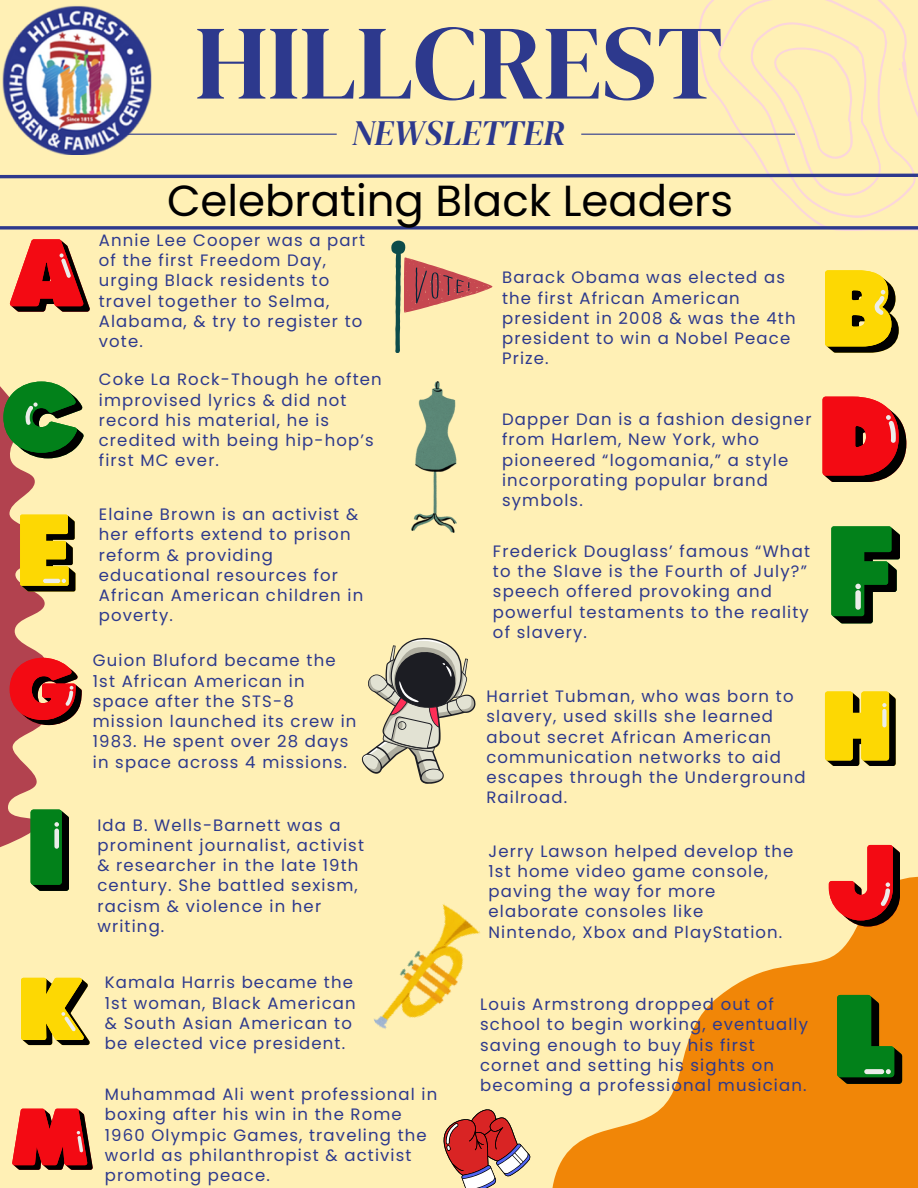
<style>
.page{position:relative;width:918px;height:1188px;background:#fff0b5}
.page>*{position:absolute;margin:0;border:0;box-sizing:border-box;transform-origin:0 0}
.t1{font:105.45px "DM Serif Display";color:#2d398d}
.t2{font:43.5px "Poppins";color:#000}
.t3{font:italic 35.25px "DM Serif Display";color:#2d398d}
.t4{font:16.5px/20.2px "Poppins";letter-spacing:.07em;color:#2d398d}
</style>
<div class="page">
<svg style="left:698px;top:0;width:220px;height:231px"></svg>
<svg style="left:0;top:172px;width:918px;height:8px"></svg>
<img style="left:2px;top:5px;width:149px;height:149px">
<svg style="left:0;top:226px;width:918px;height:4px;background:#4d5493"></svg>
<hr style="left:123px;top:134px;width:214px;height:1px;background:#2d398d">
<hr style="left:581px;top:134px;width:214px;height:1px;background:#2d398d">
<svg style="left:552px;top:964px;width:244px;height:224px;fill:#f18607"></svg>
<svg style="left:10px;top:239px;width:80px;height:72px"></svg>
<svg style="left:0;top:381px;width:84px;height:510px"></svg>
<svg style="left:21px;top:978px;width:69px;height:67px;background:#d5ba20"></svg>
<svg style="left:825px;top:270px;width:74px;height:82px;background:#d3b718"></svg>
<svg style="left:823px;top:397px;width:83px;height:85px;background:#d02626"></svg>
<svg style="left:831px;top:526px;width:69px;height:97px"></svg>
<svg style="left:825px;top:691px;width:71px;height:75px;background:#cdb00d"></svg>
<svg style="left:796px;top:845px;width:122px;height:343px"></svg>
<svg style="left:391px;top:241px;width:101px;height:112px"></svg>
<img style="left:374px;top:904px;width:106px;height:125px">
<svg style="left:12px;top:1109px;width:81px;height:60px;background:#d32a28"></svg>
<svg style="left:443px;top:1109px;width:88px;height:79px"></svg>
<svg style="left:362px;top:638px;width:114px;height:146px"></svg>
<img style="left:411px;top:382px;width:45px;height:150px">
<p class="t1" style="left:195px;top:-11px;width:530px">HILLCREST</p>
<h1 class="t3" style="left:352px;top:109px;width:215px">NEWSLETTER</h1>
<p class="t2" style="left:167px;top:170px;width:568px">Celebrating Black Leaders</p>
<p class="t4" style="left:99px;top:230px;width:268px">Annie Lee Cooper was a part of the first Freedom Day, urging Black residents to travel together to Selma,<br>Alabama, &amp; try to register to vote.</p>
<p class="t4" style="left:99px;top:369px;width:285px">Coke La Rock-Though he often improvised lyrics &amp; did not record his material, he is credited with being hip-hop’s first MC ever.</p>
<h3 class="t4" style="left:99px;top:504px;width:266px">Elaine Brown is an activist &amp; her efforts extend to prison reform &amp; providing educational resources for<br>African American children in poverty.</h3>
<p class="t4" style="left:93px;top:651px;width:265px">Guion Bluford became the<br>1st African American in space after the STS-8 mission launched its crew in<br>1983. He spent over 28 days in space across 4 missions.</p>
<p class="t4" style="left:97px;top:815px;width:268px">Ida B. Wells-Barnett was a prominent journalist, activist &amp; researcher in the late 19th century. She battled sexism, racism &amp; violence in her writing.</p>
<h2 class="t4" style="left:105px;top:972px;width:252px">Kamala Harris became the<br>1st woman, Black American &amp; South Asian American to be elected vice president.</h2>
<p class="t4" style="left:105px;top:1084px;width:334px">Muhammad Ali went professional in boxing after his win in the Rome<br>1960 Olympic Games, traveling the world as philanthropist &amp; activist promoting peace.</p>
<p class="t4" style="left:502px;top:268px;width:295px">Barack Obama was elected as the first African American president in 2008 &amp; was the 4th president to win a Nobel Peace<br>Prize.</p>
<p class="t4" style="left:502px;top:409px;width:311px">Dapper Dan is a fashion designer from Harlem, New York, who pioneered “logomania,” a style incorporating popular brand symbols.</p>
<p class="t4" style="left:493px;top:541px;width:319px">Frederick Douglass’ famous “What to the Slave is the Fourth of July?” speech offered provoking and powerful testaments to the reality of slavery.</p>
<p class="t4" style="left:486px;top:686px;width:321px">Harriet Tubman, who was born to slavery, used skills she learned about secret African American communication networks to aid escapes through the Underground<br>Railroad.</p>
<p class="t4" style="left:488px;top:841px;width:307px">Jerry Lawson helped develop the<br>1st home video game console, paving the way for more elaborate consoles like<br>Nintendo, Xbox and PlayStation.</p>
<p class="t4" style="left:480px;top:994px;width:329px">Louis Armstrong dropped out of school to begin working, eventually saving enough to buy his first cornet and setting his sights on becoming a professional musician.</p>
</div>
